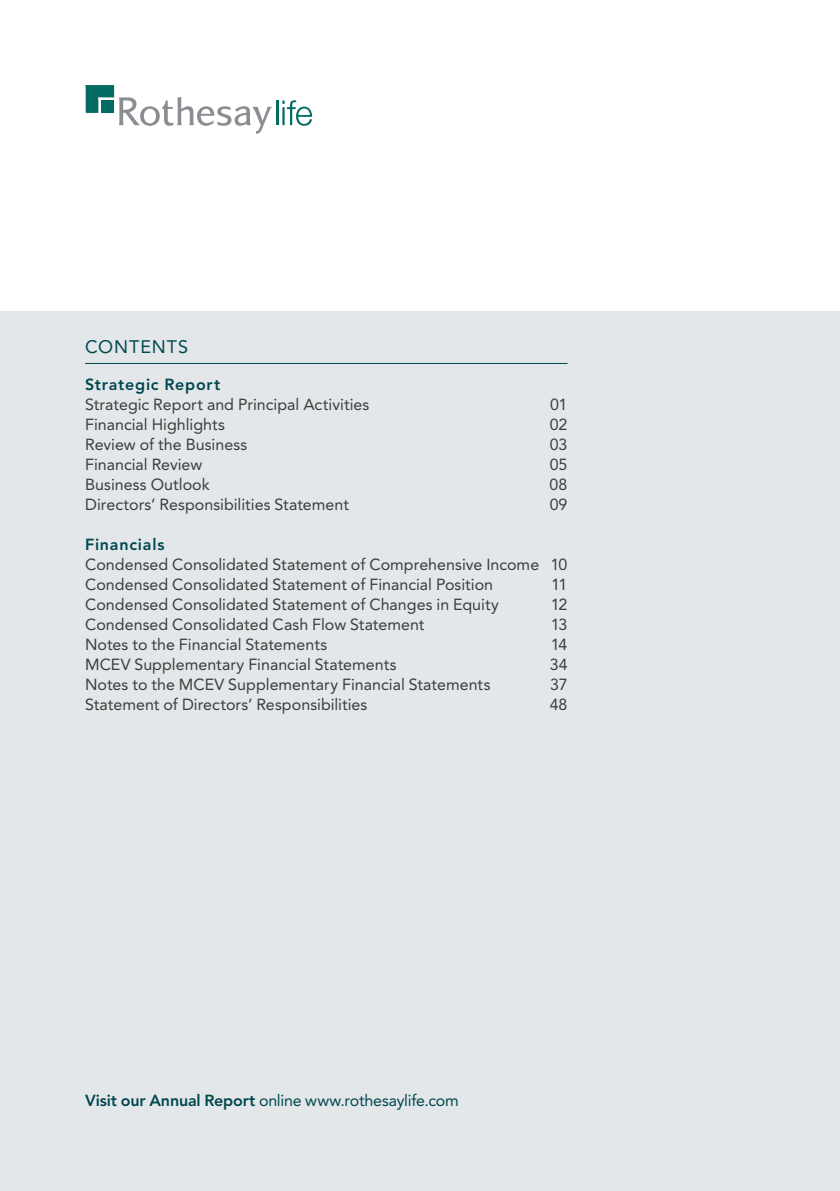
<style>
.page{position:relative;width:840px;height:1191px;background:#fff}
.page>*{position:absolute;margin:0;border:0;box-sizing:border-box;transform-origin:0 0}
.t1{font:18px "Avenir LT Std";letter-spacing:.05em;color:#00474f}
.t2{font:16px/20px "Avenir LT Std";color:#3c3c3b}
.t3{font:16px "Avenir LT Std";letter-spacing:-.015em;color:#00474f}
.t4{font:800 16px "Avenir LT Std";letter-spacing:.05em;color:#00474f}
.s1{font-weight:800}
</style>
<div class="page">
<div style="left:0;top:312px;width:839px;height:879px;background:#e3e7e9"></div>
<hr style="left:276px;top:100px;width:2px;height:25px;background:#026c63">
<svg style="left:282px;top:100px;width:30px;height:26px"></svg>
<svg style="left:85px;top:85px;width:187px;height:49px"></svg>
<hr style="left:85px;top:363px;width:482px;height:1px;background:#00474f">
<p class="t1" style="left:85px;top:336px;width:104px">CONTENTS</p>
<p class="t4" style="left:85px;top:375px;width:136px">Strategic Report</p>
<p class="t2" style="left:85px;top:394px;width:285px">Strategic Report and Principal Activities</p>
<p class="t2" style="left:550px;top:394px;width:19px">01</p>
<p class="t2" style="left:85px;top:414px;width:141px">Financial Highlights</p>
<p class="t2" style="left:549px;top:414px;width:19px">02</p>
<p class="t2" style="left:85px;top:434px;width:164px">Review of the Business</p>
<p class="t2" style="left:549px;top:434px;width:19px">03</p>
<p class="t2" style="left:85px;top:454px;width:119px">Financial Review</p>
<p class="t2" style="left:549px;top:454px;width:19px">05</p>
<p class="t2" style="left:85px;top:474px;width:126px">Business Outlook</p>
<p class="t2" style="left:549px;top:474px;width:19px">08</p>
<p class="t2" style="left:85px;top:494px;width:265px">Directors’ Responsibilities Statement</p>
<p class="t2" style="left:549px;top:494px;width:19px">09</p>
<p class="t4" style="left:85px;top:535px;width:81px">Financials</p>
<p class="t2" style="left:85px;top:554px;width:483px">Condensed Consolidated Statement of Comprehensive Income 10<br>Condensed Consolidated Statement of Financial Position</p>
<p class="t2" style="left:551px;top:574px;width:18px">11</p>
<p class="t2" style="left:85px;top:594px;width:415px">Condensed Consolidated Statement of Changes in Equity</p>
<p class="t2" style="left:550px;top:594px;width:18px">12</p>
<p class="t2" style="left:85px;top:614px;width:341px">Condensed Consolidated Cash Flow Statement</p>
<p class="t2" style="left:550px;top:614px;width:18px">13</p>
<p class="t2" style="left:85px;top:634px;width:243px">Notes to the Financial Statements</p>
<p class="t2" style="left:550px;top:634px;width:18px">14</p>
<p class="t2" style="left:85px;top:654px;width:313px">MCEV Supplementary Financial Statements</p>
<p class="t2" style="left:549px;top:654px;width:19px">34</p>
<p class="t2" style="left:85px;top:674px;width:406px">Notes to the MCEV Supplementary Financial Statements</p>
<p class="t2" style="left:550px;top:674px;width:19px">37</p>
<p class="t2" style="left:85px;top:694px;width:284px">Statement of Directors’ Responsibilities</p>
<p class="t2" style="left:549px;top:694px;width:19px">48</p>
<p class="t3" style="left:85px;top:1091px;width:375px"><span class="s1">Visit our Annual Report</span> online www.rothesaylife.com</p>
</div>
